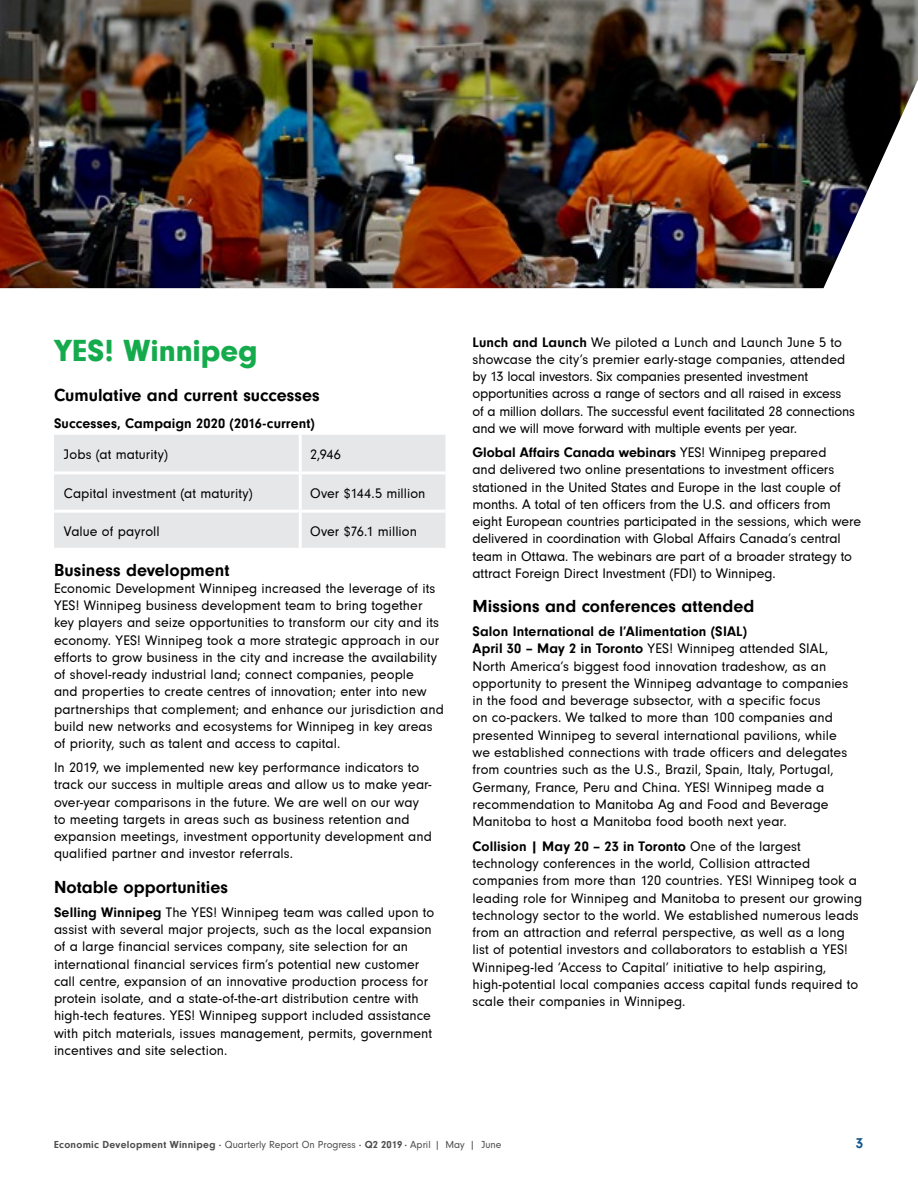
<style>
.page{position:relative;width:918px;height:1188px;background:#fff}
.page>*{position:absolute;margin:0;border:0;box-sizing:border-box;transform-origin:0 0}
.t1{font:900 31.5px "Neuzeit Gro";color:#15ab4d}
.t2{font:700 18px "Neuzeit Gro";color:#000}
.t3{font:700 15px "Neuzeit Gro";color:#11578c}
.t4{font:14.25px/17.2px "Neuzeit Gro";letter-spacing:.005em;color:#000}
.t5{font:14.25px/17.2px "Neuzeit Gro";letter-spacing:-.015em;color:#000}
.t6{font:700 14.25px "Neuzeit Gro";letter-spacing:.01em;color:#000}
.t7{font:10.5px "Neuzeit Gro";color:#4d4d4f}
.s1{font-weight:700}
</style>
<div class="page">
<div style="left:54px;top:435px;width:392px;height:113px;background:#e6e7e8"></div>
<hr style="left:299px;top:435px;width:3px;height:36px;background:#fff">
<hr style="left:54px;top:471px;width:246px;height:3px;background:#fff">
<hr style="left:300px;top:471px;width:146px;height:3px;background:#fff">
<hr style="left:299px;top:474px;width:3px;height:36px;background:#fff">
<hr style="left:54px;top:510px;width:246px;height:3px;background:#fff">
<hr style="left:300px;top:510px;width:146px;height:3px;background:#fff">
<hr style="left:299px;top:513px;width:3px;height:35px;background:#fff">
<img style="left:0;top:0;width:918px;height:288px">
<h1 class="t1" style="left:54px;top:332px;width:205px">YES! Winnipeg</h1>
<p class="t2" style="left:54px;top:385px;width:267px">Cumulative and current successes</p>
<p class="t6" style="left:54px;top:415px;width:262px">Successes, Campaign 2020 (2016-current)</p>
<p class="t4" style="left:64px;top:446px;width:106px">Jobs (at maturity)</p>
<p class="t4" style="left:310px;top:446px;width:32px">2,946</p>
<p class="t4" style="left:64px;top:485px;width:190px">Capital investment (at maturity)</p>
<p class="t4" style="left:310px;top:485px;width:117px">Over $144.5 million</p>
<p class="t4" style="left:64px;top:523px;width:97px">Value of payroll</p>
<p class="t4" style="left:310px;top:523px;width:108px">Over $76.1 million</p>
<p class="t2" style="left:54px;top:560px;width:177px">Business development</p>
<p class="t4" style="left:54px;top:580px;width:392px">Economic Development Winnipeg increased the leverage of its YES! Winnipeg business development team to bring together key players and seize opportunities to transform our city and its economy. YES! Winnipeg took a more strategic approach in our efforts to grow business in the city and increase the availability of shovel-ready industrial land; connect companies, people<br>and properties to create centres of innovation; enter into new partnerships that complement; and enhance our jurisdiction and build new networks and ecosystems for Winnipeg in key areas of priority, such as talent and access to capital.</p>
<p class="t4" style="left:54px;top:759px;width:379px">In 2019, we implemented new key performance indicators to track our success in multiple areas and allow us to make year&shy;over-year comparisons in the future. We are well on our way to meeting targets in areas such as business retention and expansion meetings, investment opportunity development and qualified partner and investor referrals.</p>
<p class="t2" style="left:54px;top:877px;width:176px">Notable opportunities</p>
<p class="t4" style="left:54px;top:904px;width:382px"><span class="s1">Selling Winnipeg</span> The YES! Winnipeg team was called upon to assist with several major projects, such as the local expansion of a large financial services company, site selection for an international financial services firm’s potential new customer call centre, expansion of an innovative production process for protein isolate, and a state-of-the-art distribution centre with high-tech features. YES! Winnipeg support included assistance with pitch materials, issues management, permits, government incentives and site selection.</p>
<p class="t5" style="left:472px;top:334px;width:384px"><span class="s1">Lunch and Launch</span> We piloted a Lunch and Launch June 5 to showcase the city’s premier early-stage companies, attended by 13 local investors. Six companies presented investment opportunities across a range of sectors and all raised in excess of a million dollars. The successful event facilitated 28 connections and we will move forward with multiple events per year.</p>
<p class="t4" style="left:472px;top:444px;width:390px"><span class="s1">Global Affairs Canada webinars</span> YES! Winnipeg prepared<br>and delivered two online presentations to investment officers stationed in the United States and Europe in the last couple of months. A total of ten officers from the U.S. and officers from eight European countries participated in the sessions, which were delivered in coordination with Global Affairs Canada’s central team in Ottawa. The webinars are part of a broader strategy to attract Foreign Direct Investment (FDI) to Winnipeg.</p>
<p class="t2" style="left:472px;top:596px;width:283px">Missions and conferences attended</p>
<p class="t4" style="left:472px;top:623px;width:377px"><span class="s1">Salon International de l’Alimentation (SIAL)<br>April 30 – May 2 in Toronto</span> YES! Winnipeg attended SIAL, North America’s biggest food innovation tradeshow, as an opportunity to present the Winnipeg advantage to companies in the food and beverage subsector, with a specific focus<br>on co-packers. We talked to more than 100 companies and presented Winnipeg to several international pavilions, while we established connections with trade officers and delegates from countries such as the U.S., Brazil, Spain, Italy, Portugal, Germany, France, Peru and China. YES! Winnipeg made a recommendation to Manitoba Ag and Food and Beverage Manitoba to host a Manitoba food booth next year.</p>
<p class="t4" style="left:472px;top:838px;width:391px"><span class="s1">Collision | May 20 – 23 in Toronto</span> One of the largest technology conferences in the world, Collision attracted companies from more than 120 countries. YES! Winnipeg took a leading role for Winnipeg and Manitoba to present our growing technology sector to the world. We established numerous leads from an attraction and referral perspective, as well as a long list of potential investors and collaborators to establish a YES!<br>Winnipeg-led ‘Access to Capital’ initiative to help aspiring, high-potential local companies access capital funds required to scale their companies in Winnipeg.</p>
<p class="t7" style="left:54px;top:1139px;width:449px"><span class="s1">Economic Development Winnipeg ·</span> Quarterly Report On Progress <span class="s1">· Q2 2019 ·</span> April | May | June</p>
<p class="t3" style="left:856px;top:1134px;width:9px">3</p>
</div>
